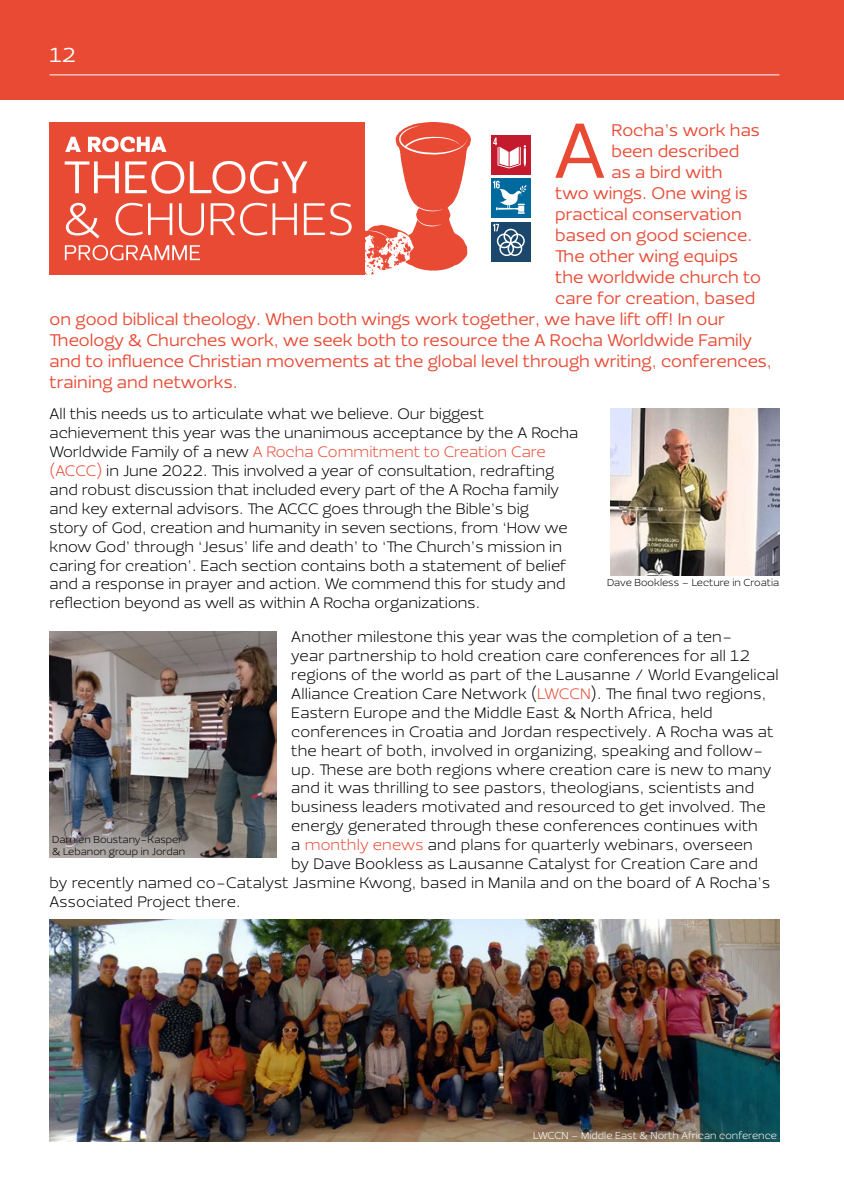
<style>
.page{position:relative;width:844px;height:1191px;background:#fff}
.page>*{position:absolute;margin:0;border:0;box-sizing:border-box;transform-origin:0 0}
.t1{font:80.15px "Ezzo";color:#e94a34}
.t2{font:21px "Ezzo";color:#fff}
.t3{font:17.5px "Ezzo";color:#e94a34}
.t4{font:300 15.75px/18.9px "Ezzo";color:#000}
.t5{font:300 10.5px/12.6px "Ezzo";color:#000}
.t6{font:300 10.5px "Ezzo";color:#fff}
.s1{color:#e94a34}
</style>
<div class="page">
<div style="left:0;top:0;width:843px;height:99px;background:#e94a34"></div>
<hr style="left:843px;top:0;width:1px;height:99px;background:#008ac5">
<div style="left:490px;top:136px;width:40px;height:39px;background:#c41a2e"></div>
<svg style="left:493px;top:138px;width:33px;height:30px"></svg>
<div style="left:490px;top:222px;width:40px;height:39px;background:#1a476b"></div>
<svg style="left:493px;top:224px;width:31px;height:32px"></svg>
<div style="left:490px;top:179px;width:40px;height:39px;background:#00699e"></div>
<svg style="left:493px;top:181px;width:33px;height:33px"></svg>
<div style="left:50px;top:122px;width:315px;height:153px;background:#e94a34"></div>
<svg style="left:65px;top:122px;width:406px;height:153px"></svg>
<img style="left:610px;top:408px;width:169px;height:167px">
<img style="left:50px;top:631px;width:226px;height:227px">
<img style="left:50px;top:919px;width:729px;height:222px">
<hr style="left:50px;top:74px;width:729px;height:1px;background:#fff">
<h2 class="t2" style="left:50px;top:42px;width:28px">12</h2>
<h1 class="t1" style="left:554px;top:100px;width:52px">A</h1>
<p class="t3" style="left:611px;top:119px;width:150px">Rocha’s work has</p>
<p class="t3" style="left:611px;top:140px;width:129px">been described</p>
<p class="t3" style="left:611px;top:161px;width:113px">as a bird with</p>
<p class="t3" style="left:555px;top:182px;width:194px">two wings. One wing is</p>
<p class="t3" style="left:555px;top:203px;width:188px">practical conservation</p>
<p class="t3" style="left:555px;top:224px;width:198px">based on good science.</p>
<p class="t3" style="left:555px;top:245px;width:184px">The other wing equips</p>
<p class="t3" style="left:555px;top:266px;width:207px">the worldwide church to</p>
<p class="t3" style="left:555px;top:287px;width:201px">care for creation, based</p>
<p class="t3" style="left:50px;top:308px;width:676px">on good biblical theology. When both wings work together, we have lift off! In our</p>
<p class="t3" style="left:50px;top:329px;width:703px">Theology &amp; Churches work, we seek both to resource the A Rocha Worldwide Family</p>
<p class="t3" style="left:50px;top:350px;width:723px">and to influence Christian movements at the global level through writing, conferences,</p>
<p class="t3" style="left:50px;top:371px;width:189px">training and networks.</p>
<p class="t4" style="left:50px;top:404px;width:530px">All this needs us to articulate what we believe. Our biggest achievement this year was the unanimous acceptance by the A Rocha Worldwide Family of a new <span class="s1">A Rocha Commitment to Creation Care (ACCC)</span> in June 2022. This involved a year of consultation, redrafting and robust discussion that included every part of the A Rocha family and key external advisors. The ACCC goes through the Bible’s big<br>story of God, creation and humanity in seven sections, from ‘How we know God’ through ‘Jesus’ life and death’ to ‘The Church’s mission in caring for creation’. Each section contains both a statement of belief and a response in prayer and action. We commend this for study and reflection beyond as well as within A Rocha organizations.</p>
<p class="t4" style="left:291px;top:627px;width:442px">Another milestone this year was the completion of a ten-</p>
<p class="t4" style="left:291px;top:646px;width:460px">year partnership to hold creation care conferences for all 12</p>
<p class="t4" style="left:291px;top:665px;width:489px">regions of the world as part of the Lausanne / World Evangelical</p>
<p class="t4" style="left:291px;top:684px;width:476px">Alliance Creation Care Network (<span class="s1">LWCCN</span>). The final two regions,</p>
<p class="t4" style="left:291px;top:703px;width:423px">Eastern Europe and the Middle East &amp; North Africa, held</p>
<p class="t4" style="left:291px;top:722px;width:483px">conferences in Croatia and Jordan respectively. A Rocha was at</p>
<p class="t4" style="left:291px;top:741px;width:473px">the heart of both, involved in organizing, speaking and follow-</p>
<p class="t4" style="left:291px;top:759px;width:481px">up. These are both regions where creation care is new to many</p>
<p class="t4" style="left:291px;top:778px;width:464px">and it was thrilling to see pastors, theologians, scientists and</p>
<p class="t4" style="left:291px;top:797px;width:476px">business leaders motivated and resourced to get involved. The</p>
<p class="t4" style="left:291px;top:816px;width:468px">energy generated through these conferences continues with</p>
<p class="t4" style="left:291px;top:835px;width:463px">a <span class="s1">monthly enews</span> and plans for quarterly webinars, overseen</p>
<p class="t4" style="left:291px;top:854px;width:468px">by Dave Bookless as Lausanne Catalyst for Creation Care and</p>
<p class="t4" style="left:50px;top:873px;width:721px">by recently named co-Catalyst Jasmine Kwong, based in Manila and on the board of A Rocha’s</p>
<p class="t4" style="left:50px;top:892px;width:192px">Associated Project there.</p>
<p class="t5" style="left:607px;top:576px;width:174px">Dave Bookless – Lecture in Croatia</p>
<p class="t5" style="left:52px;top:833px;width:135px">Damien Boustany-Kasper &amp; Lebanon group in Jordan</p>
<p class="t6" style="left:533px;top:1128px;width:245px">LWCCN – Middle East &amp; North African conference</p>
</div>
